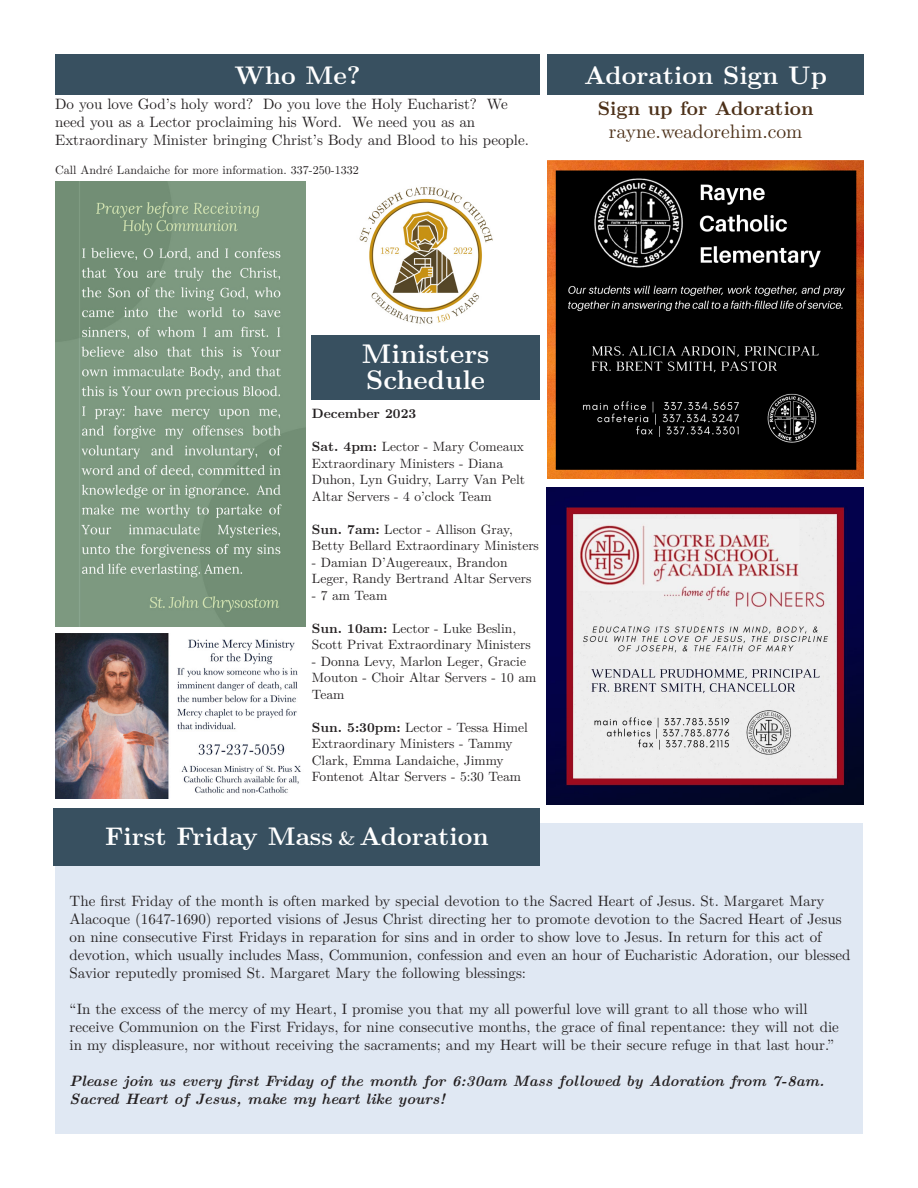
<style>
.page{position:relative;width:918px;height:1188px;background:#fff}
.page>*{position:absolute;margin:0;border:0;box-sizing:border-box;transform-origin:0 0}
.t1{font:700 27px "LM Roman 10";color:#fff}
.t2{font:700 25.5px "LM Roman 10";color:#fff}
.t3{font:19.5px "LM Roman 10";color:#4c3018}
.t4{font:700 19.5px "LM Roman 10";color:#4c3018}
.t5{font:15px/18px "LM Roman 10";color:#231f20}
.t6{font:italic 700 15px/18px "LM Roman 10";color:#231f20}
.t7{font:13.5px/16.5px "LM Roman 10";color:#231f20}
.t8{font:700 13.5px "LM Roman 10";color:#231f20}
.t9{font:12px "LM Roman 10";color:#231f20}
.s1{font-weight:700}
.s2{font-size:19.5px}
</style>
<div class="page">
<div style="left:311px;top:335px;width:229px;height:65px;background:#385060"></div>
<div style="left:547px;top:55px;width:317px;height:40px;background:#385060"></div>
<img style="left:55px;top:634px;width:246px;height:164px">
<div style="left:55px;top:823px;width:807px;height:311px;background:#e0e8f3"></div>
<div style="left:54px;top:808px;width:486px;height:57px;background:#385060"></div>
<img style="left:55px;top:181px;width:251px;height:446px">
<img style="left:547px;top:161px;width:317px;height:317px">
<img style="left:546px;top:488px;width:318px;height:317px">
<div style="left:55px;top:54px;width:485px;height:40px;background:#385060"></div>
<img style="left:359px;top:187px;width:134px;height:137px">
<p class="t2" style="left:234px;top:55px;width:128px">Who Me?</p>
<p class="t5" style="left:55px;top:94px;width:475px">Do you love God’s holy word? Do you love the Holy Eucharist? We need you as a Lector proclaiming his Word. We need you as an<br>Extraordinary Minister bringing Christ’s Body and Blood to his people.</p>
<p class="t9" style="left:55px;top:160px;width:305px">Call André Landaiche for more information. 337-250-1332</p>
<p class="t2" style="left:584px;top:55px;width:244px">Adoration Sign Up</p>
<p class="t4" style="left:598px;top:93px;width:217px">Sign up for Adoration</p>
<p class="t3" style="left:609px;top:116px;width:195px">rayne.weadorehim.com</p>
<p class="t1" style="left:362px;top:332px;width:129px">Ministers</p>
<p class="t1" style="left:366px;top:359px;width:121px">Schedule</p>
<p class="t8" style="left:312px;top:403px;width:106px">December 2023</p>
<p class="t7" style="left:312px;top:437px;width:215px"><span class="s1">Sat. 4pm:</span> Lector - Mary Comeaux<br>Extraordinary Ministers - Diana<br>Duhon, Lyn Guidry, Larry Van Pelt<br>Altar Servers - 4 o’clock Team</p>
<p class="t7" style="left:312px;top:520px;width:229px"><span class="s1">Sun. 7am:</span> Lector - Allison Gray,<br>Betty Bellard Extraordinary Ministers</p>
<p class="t7" style="left:312px;top:553px;width:221px">- Damian D’Augereaux, Brandon<br>Leger, Randy Bertrand Altar Servers</p>
<p class="t7" style="left:312px;top:586px;width:77px">- 7 am Team</p>
<p class="t7" style="left:312px;top:619px;width:221px"><span class="s1">Sun. 10am:</span> Lector - Luke Beslin,<br>Scott Privat Extraordinary Ministers</p>
<p class="t7" style="left:312px;top:652px;width:226px">- Donna Levy, Marlon Leger, Gracie<br>Mouton - Choir Altar Servers - 10 am<br>Team</p>
<p class="t7" style="left:312px;top:718px;width:217px"><span class="s1">Sun. 5:30pm:</span> Lector - Tessa Himel<br>Extraordinary Ministers - Tammy<br>Clark, Emma Landaiche, Jimmy<br>Fontenot Altar Servers - 5:30 Team</p>
<p class="t2" style="left:105px;top:816px;width:385px">First Friday Mass <span class="s2">&amp;</span> Adoration</p>
<p class="t5" style="left:70px;top:891px;width:782px">The first Friday of the month is often marked by special devotion to the Sacred Heart of Jesus. St. Margaret Mary Alacoque (1647-1690) reported visions of Jesus Christ directing her to promote devotion to the Sacred Heart of Jesus on nine consecutive First Fridays in reparation for sins and in order to show love to Jesus. In return for this act of devotion, which usually includes Mass, Communion, confession and even an hour of Eucharistic Adoration, our blessed Savior reputedly promised St. Margaret Mary the following blessings:</p>
<p class="t5" style="left:70px;top:999px;width:771px">“In the excess of the mercy of my Heart, I promise you that my all powerful love will grant to all those who will receive Communion on the First Fridays, for nine consecutive months, the grace of final repentance: they will not die in my displeasure, nor without receiving the sacraments; and my Heart will be their secure refuge in that last hour.”</p>
<p class="t6" style="left:70px;top:1071px;width:756px">Please join us every first Friday of the month for 6:30am Mass followed by Adoration from 7-8am.<br>Sacred Heart of Jesus, make my heart like yours!</p>
</div>
